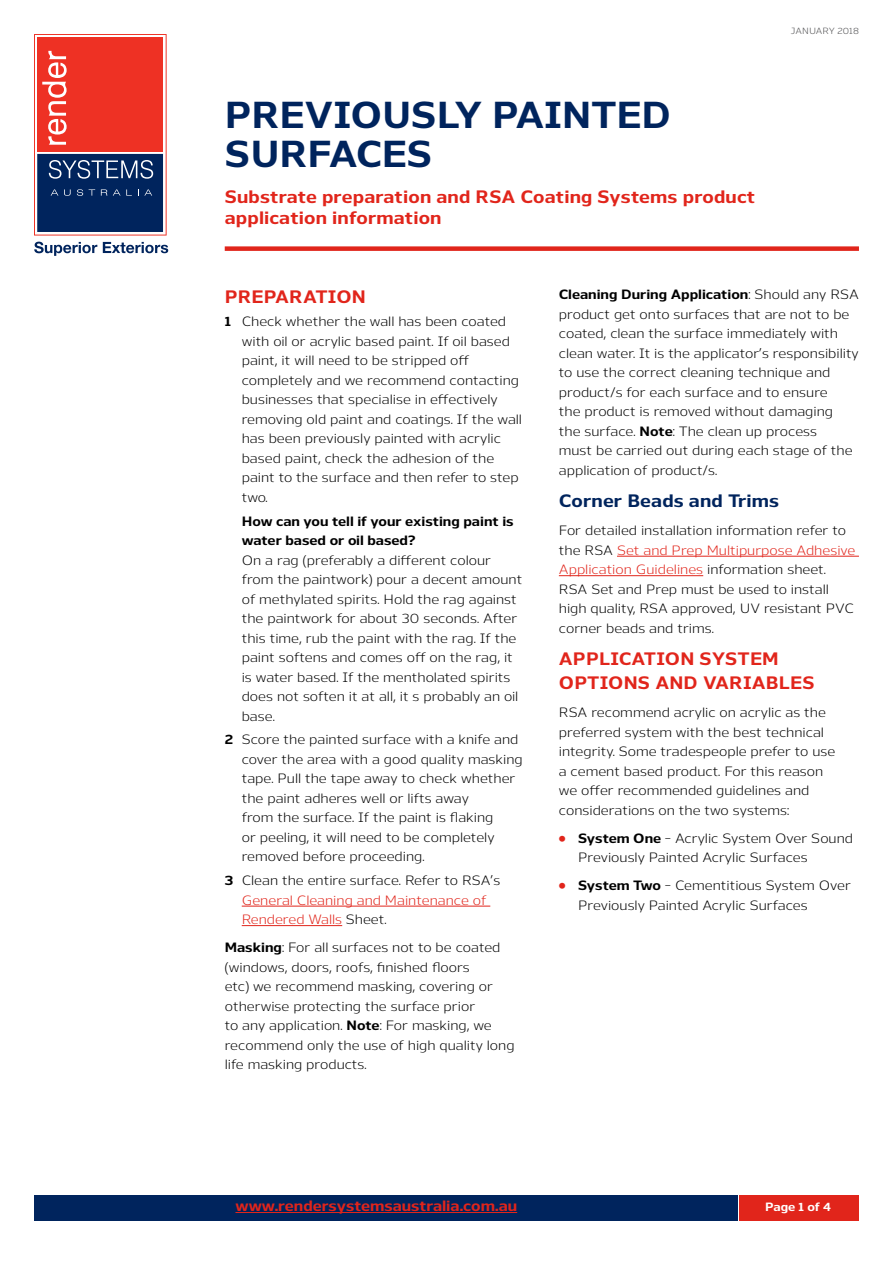
<style>
.page{position:relative;width:893px;height:1263px;background:#fff}
.page>*{position:absolute;margin:0;border:0;box-sizing:border-box;transform-origin:0 0}
.t1{font:700 37.5px/39px "Nauman";letter-spacing:-.005em;color:#00245d}
.t2{font:700 18px/21px "Nauman";letter-spacing:.01em;color:#e1251b}
.t3{font:700 18px "Nauman";letter-spacing:.01em;color:#00245d}
.t4{font:700 15px "Nauman";color:#e1251b}
.t5{font:13.5px/19.5px "Nauman";color:#000}
.t6{font:13.5px/19.5px "Nauman";color:#e1251b}
.t7{font:700 13.5px/19.5px "Nauman";color:#000}
.t8{font:700 12px "Nauman";color:#fff}
.t9{font:9px "Nauman";color:#4d4d4f}
.s1{font-weight:700}
.s2{font-weight:700;color:#000}
.s3{color:#000}
.s4{color:#e1251b}
.s5{font-weight:700;color:#e1251b}
</style>
<div class="page">
<svg style="left:34px;top:34px;width:133px;height:202px;background:#9e4451"></svg>
<svg style="left:34px;top:242px;width:63px;height:14px"></svg>
<svg style="left:103px;top:242px;width:65px;height:11px"></svg>
<div style="left:225px;top:246px;width:634px;height:5px;background:#e1251b"></div>
<div style="left:34px;top:1195px;width:704px;height:25px;background:#00245d"></div>
<div style="left:739px;top:1195px;width:120px;height:25px;background:#e1251b"></div>
<hr style="left:235px;top:1212px;width:282px;height:1px;background:#e1251b">
<hr style="left:242px;top:906px;width:248px;height:1px;background:#e1251b">
<hr style="left:242px;top:925px;width:100px;height:1px;background:#e1251b">
<hr style="left:617px;top:556px;width:242px;height:1px;background:#e1251b">
<hr style="left:559px;top:575px;width:144px;height:1px;background:#e1251b">
<h1 class="t1" style="left:225px;top:91px;width:448px">PREVIOUSLY PAINTED<br>SURFACES</h1>
<h2 class="t2" style="left:225px;top:184px;width:532px">Substrate preparation and RSA Coating Systems product application information</h2>
<p class="t9" style="left:791px;top:24px;width:69px">JANUARY 2018</p>
<h2 class="t2" style="left:225px;top:284px;width:143px">PREPARATION</h2>
<p class="t5" style="left:242px;top:311px;width:282px;text-indent:-17px"><span class="s1">1</span> Check whether the wall has been coated with oil or acrylic based paint. If oil based paint, it will need to be stripped off completely and we recommend contacting businesses that specialise in effectively removing old paint and coatings. If the wall has been previously painted with acrylic based paint, check the adhesion of the paint to the surface and then refer to step two.</p>
<p class="t7" style="left:242px;top:509px;width:273px">How can you tell if your existing paint is water based or oil based?</p>
<p class="t5" style="left:242px;top:549px;width:282px">On a rag (preferably a different colour from the paintwork) pour a decent amount of methylated spirits. Hold the rag against the paintwork for about 30 seconds. After this time, rub the paint with the rag. If the paint softens and comes off on the rag, it is water based. If the mentholated spirits does not soften it at all, it s probably an oil base.</p>
<p class="t5" style="left:242px;top:729px;width:283px;text-indent:-17px"><span class="s1">2</span> Score the painted surface with a knife and cover the area with a good quality masking tape. Pull the tape away to check whether the paint adheres well or lifts away<br>from the surface. If the paint is flaking<br>or peeling, it will need to be completely removed before proceeding.</p>
<p class="t6" style="left:242px;top:869px;width:260px;text-indent:-17px"><span class="s2">3</span> <span class="s3">Clean the entire surface. Refer to RSA’s<br></span>General Cleaning and Maintenance of<br>Rendered Walls <span class="s3">Sheet.</span></p>
<p class="t5" style="left:225px;top:936px;width:291px"><span class="s1">Masking</span>: For all surfaces not to be coated (windows, doors, roofs, finished floors<br>etc) we recommend masking, covering or otherwise protecting the surface prior<br>to any application. <span class="s1">Note</span>: For masking, we recommend only the use of high quality long life masking products.</p>
<p class="t5" style="left:559px;top:284px;width:302px"><span class="s1">Cleaning During Application</span>: Should any RSA product get onto surfaces that are not to be coated, clean the surface immediately with clean water. It is the applicator’s responsibility to use the correct cleaning technique and product/s for each surface and to ensure<br>the product is removed without damaging<br>the surface. <span class="s1">Note</span>: The clean up process<br>must be carried out during each stage of the application of product/s.</p>
<h2 class="t3" style="left:559px;top:486px;width:222px">Corner Beads and Trims</h2>
<p class="t5" style="left:559px;top:520px;width:298px">For detailed installation information refer to the RSA <span class="s4">Set and Prep Multipurpose Adhesive Application Guidelines</span> information sheet.<br>RSA Set and Prep must be used to install high quality, RSA approved, UV resistant PVC corner beads and trims.</p>
<h2 class="t2" style="left:559px;top:645px;width:257px;line-height:24px">APPLICATION SYSTEM<br>OPTIONS AND VARIABLES</h2>
<p class="t5" style="left:559px;top:702px;width:278px">RSA recommend acrylic on acrylic as the preferred system with the best technical integrity. Some tradespeople prefer to use a cement based product. For this reason we offer recommended guidelines and considerations on the two systems:</p>
<p class="t5" style="left:578px;top:827px;width:277px;text-indent:-19px"><span class="s5">•</span> <span class="s1">System One</span> - Acrylic System Over Sound<br>Previously Painted Acrylic Surfaces</p>
<p class="t5" style="left:578px;top:874px;width:274px;text-indent:-19px"><span class="s5">•</span> <span class="s1">System Two</span> - Cementitious System Over<br>Previously Painted Acrylic Surfaces</p>
<p class="t4" style="left:235px;top:1193px;width:283px">www.rendersystemsaustralia.com.au</p>
<p class="t8" style="left:765px;top:1197px;width:68px">Page 1 of 4</p>
</div>
